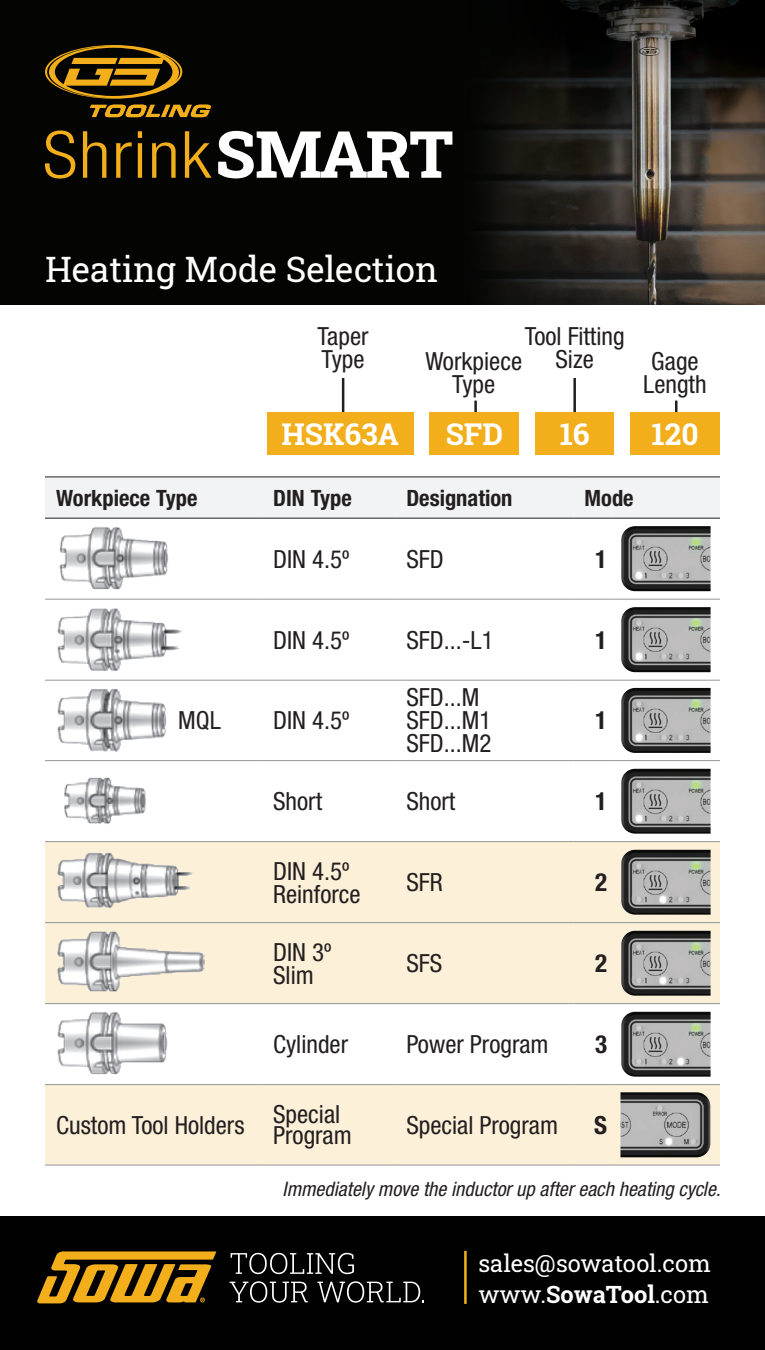
<style>
.page{position:relative;width:765px;height:1350px;background:#fff}
.page>*{position:absolute;margin:0;border:0;box-sizing:border-box;transform-origin:0 0}
.t1{font:35px "Roboto Slab";color:#fff}
.t2{font:700 30px "Roboto Slab";color:#fff}
.t3{font:condensed 25px/22.5px "Helvetica Neue LT Pro";color:#231f20;text-align:center}
.t4{font:700 condensed 25px "Helvetica Neue LT Pro";color:#231f20}
.t5{font:23.75px "Roboto Slab";color:#fff}
.t6{font:700 condensed 22.5px "Helvetica Neue LT Pro";color:#231f20}
.t7{font:italic condensed 20px "Helvetica Neue LT Pro";color:#231f20}
.s1{font-weight:700}
</style>
<div class="page">
<img style="left:0;top:0;width:765px;height:304px">
<svg style="left:45px;top:45px;width:137px;height:54px;background:#5f460c"></svg>
<svg style="left:90px;top:105px;width:121px;height:12px"></svg>
<svg style="left:45px;top:131px;width:30px;height:48px"></svg>
<svg style="left:83px;top:131px;width:23px;height:47px"></svg>
<svg style="left:116px;top:142px;width:16px;height:36px"></svg>
<hr style="left:138px;top:143px;width:4px;height:35px;background:#f2ae1b">
<svg style="left:138px;top:131px;width:4px;height:7px"></svg>
<svg style="left:152px;top:142px;width:24px;height:36px"></svg>
<svg style="left:185px;top:131px;width:26px;height:47px"></svg>
<svg style="left:218px;top:131px;width:234px;height:47px"></svg>
<div style="left:0;top:1217px;width:765px;height:133px;background:#010101"></div>
<svg style="left:231px;top:1253px;width:123px;height:21px"></svg>
<svg style="left:230px;top:1281px;width:78px;height:22px"></svg>
<svg style="left:317px;top:1281px;width:107px;height:22px"></svg>
<svg style="left:37px;top:1251px;width:179px;height:52px"></svg>
<hr style="left:464px;top:1251px;width:3px;height:53px;background:#f2ae1b">
<div style="left:45px;top:477px;width:675px;height:41px;background:#f2f3f4"></div>
<svg style="left:45px;top:842px;width:675px;height:323px;fill:#fcf0d9"></svg>
<hr style="left:45px;top:599px;width:217px;height:1px;background:#939598">
<hr style="left:262px;top:599px;width:133px;height:1px;background:#939598">
<hr style="left:45px;top:680px;width:217px;height:1px;background:#939598">
<hr style="left:262px;top:680px;width:133px;height:1px;background:#939598">
<hr style="left:45px;top:760px;width:217px;height:1px;background:#939598">
<hr style="left:262px;top:760px;width:133px;height:1px;background:#939598">
<hr style="left:45px;top:841px;width:217px;height:1px;background:#939598">
<hr style="left:262px;top:841px;width:133px;height:1px;background:#939598">
<hr style="left:45px;top:922px;width:217px;height:1px;background:#939598">
<hr style="left:262px;top:922px;width:133px;height:1px;background:#939598">
<hr style="left:45px;top:1003px;width:217px;height:1px;background:#939598">
<hr style="left:262px;top:1003px;width:133px;height:1px;background:#939598">
<hr style="left:45px;top:1084px;width:217px;height:1px;background:#939598">
<hr style="left:262px;top:1084px;width:133px;height:1px;background:#939598">
<hr style="left:45px;top:1165px;width:217px;height:1px;background:#939598">
<hr style="left:262px;top:1165px;width:133px;height:1px;background:#939598">
<hr style="left:395px;top:599px;width:178px;height:1px;background:#939598">
<hr style="left:573px;top:599px;width:38px;height:1px;background:#939598">
<hr style="left:611px;top:599px;width:109px;height:1px;background:#939598">
<hr style="left:395px;top:680px;width:178px;height:1px;background:#939598">
<hr style="left:573px;top:680px;width:38px;height:1px;background:#939598">
<hr style="left:611px;top:680px;width:109px;height:1px;background:#939598">
<hr style="left:395px;top:760px;width:178px;height:1px;background:#939598">
<hr style="left:573px;top:760px;width:38px;height:1px;background:#939598">
<hr style="left:611px;top:760px;width:109px;height:1px;background:#939598">
<hr style="left:395px;top:841px;width:178px;height:1px;background:#939598">
<hr style="left:573px;top:841px;width:38px;height:1px;background:#939598">
<hr style="left:611px;top:841px;width:109px;height:1px;background:#939598">
<hr style="left:395px;top:922px;width:178px;height:1px;background:#939598">
<hr style="left:573px;top:922px;width:38px;height:1px;background:#939598">
<hr style="left:611px;top:922px;width:109px;height:1px;background:#939598">
<hr style="left:395px;top:1003px;width:178px;height:1px;background:#939598">
<hr style="left:573px;top:1003px;width:38px;height:1px;background:#939598">
<hr style="left:611px;top:1003px;width:109px;height:1px;background:#939598">
<hr style="left:395px;top:1084px;width:178px;height:1px;background:#939598">
<hr style="left:573px;top:1084px;width:38px;height:1px;background:#939598">
<hr style="left:611px;top:1084px;width:109px;height:1px;background:#939598">
<hr style="left:395px;top:1165px;width:178px;height:1px;background:#939598">
<hr style="left:573px;top:1165px;width:38px;height:1px;background:#939598">
<hr style="left:611px;top:1165px;width:109px;height:1px;background:#939598">
<hr style="left:45px;top:518px;width:217px;height:1px;background:#231f20">
<hr style="left:262px;top:518px;width:133px;height:1px;background:#231f20">
<hr style="left:395px;top:518px;width:178px;height:1px;background:#231f20">
<hr style="left:45px;top:476px;width:217px;height:1px;background:#231f20">
<hr style="left:262px;top:476px;width:133px;height:1px;background:#231f20">
<hr style="left:395px;top:476px;width:178px;height:1px;background:#231f20">
<hr style="left:573px;top:476px;width:38px;height:1px;background:#231f20">
<hr style="left:611px;top:476px;width:109px;height:1px;background:#231f20">
<hr style="left:573px;top:518px;width:38px;height:1px;background:#231f20">
<hr style="left:611px;top:518px;width:109px;height:1px;background:#231f20">
<img style="left:59px;top:527px;width:110px;height:63px">
<img style="left:621px;top:526px;width:90px;height:65px">
<img style="left:57px;top:608px;width:125px;height:63px">
<img style="left:621px;top:607px;width:90px;height:65px">
<img style="left:57px;top:689px;width:109px;height:63px">
<img style="left:621px;top:688px;width:90px;height:65px">
<img style="left:64px;top:777px;width:82px;height:47px">
<img style="left:621px;top:769px;width:90px;height:65px">
<img style="left:49px;top:849px;width:156px;height:66px">
<img style="left:621px;top:850px;width:90px;height:65px">
<img style="left:49px;top:930px;width:156px;height:66px">
<img style="left:621px;top:931px;width:90px;height:65px">
<img style="left:49px;top:1011px;width:156px;height:66px">
<img style="left:621px;top:1012px;width:90px;height:65px">
<img style="left:620px;top:1092px;width:90px;height:65px">
<hr style="left:342px;top:378px;width:2px;height:37px;background:#231f20">
<hr style="left:573px;top:378px;width:3px;height:37px;background:#231f20">
<hr style="left:474px;top:401px;width:3px;height:14px;background:#231f20">
<hr style="left:675px;top:401px;width:3px;height:14px;background:#231f20">
<div style="left:267px;top:412px;width:146px;height:43px;background:#f2ae1b"></div>
<div style="left:429px;top:412px;width:90px;height:43px;background:#f2ae1b"></div>
<div style="left:535px;top:412px;width:79px;height:43px;background:#f2ae1b"></div>
<div style="left:630px;top:412px;width:90px;height:43px;background:#f2ae1b"></div>
<p class="t1" style="left:45px;top:245px;width:395px">Heating Mode Selection</p>
<p class="t3" style="left:318px;top:325px;width:53px;text-align:left">Taper<br>Type</p>
<p class="t3" style="left:525px;top:325px;width:101px">Tool Fitting<br>Size</p>
<p class="t3" style="left:425px;top:350px;width:98px">Workpiece<br>Type</p>
<p class="t3" style="left:643px;top:350px;width:65px">Gage<br>Length</p>
<p class="t2" style="left:281px;top:413px;width:119px">HSK63A</p>
<p class="t2" style="left:446px;top:413px;width:59px">SFD</p>
<p class="t2" style="left:560px;top:413px;width:32px">16</p>
<p class="t2" style="left:652px;top:413px;width:48px">120</p>
<p class="t6" style="left:56px;top:484px;width:143px">Workpiece Type</p>
<p class="t6" style="left:273px;top:484px;width:80px">DIN Type</p>
<p class="t6" style="left:406px;top:484px;width:108px">Designation</p>
<p class="t6" style="left:585px;top:484px;width:51px">Mode</p>
<p class="t3" style="left:273px;top:547px;width:78px">DIN 4.5º</p>
<p class="t3" style="left:406px;top:547px;width:39px">SFD</p>
<p class="t4" style="left:595px;top:544px;width:14px">1</p>
<p class="t3" style="left:178px;top:709px;width:44px">MQL</p>
<p class="t3" style="left:273px;top:628px;width:78px">DIN 4.5º</p>
<p class="t3" style="left:406px;top:628px;width:89px">SFD...-L1</p>
<p class="t4" style="left:595px;top:625px;width:14px">1</p>
<p class="t3" style="left:273px;top:709px;width:78px">DIN 4.5º</p>
<p class="t3" style="left:406px;top:686px;width:75px">SFD...M</p>
<p class="t3" style="left:406px;top:709px;width:87px">SFD...M1</p>
<p class="t3" style="left:406px;top:732px;width:87px">SFD...M2</p>
<p class="t4" style="left:595px;top:705px;width:14px">1</p>
<p class="t3" style="left:273px;top:790px;width:51px">Short</p>
<p class="t3" style="left:406px;top:790px;width:51px">Short</p>
<p class="t4" style="left:595px;top:786px;width:14px">1</p>
<p class="t3" style="left:273px;top:859px;width:78px">DIN 4.5º</p>
<p class="t3" style="left:273px;top:882px;width:89px">Reinforce</p>
<p class="t3" style="left:273px;top:940px;width:60px">DIN 3º</p>
<p class="t3" style="left:273px;top:963px;width:42px">Slim</p>
<p class="t3" style="left:406px;top:871px;width:38px">SFR</p>
<p class="t4" style="left:595px;top:867px;width:14px">2</p>
<p class="t3" style="left:406px;top:952px;width:38px">SFS</p>
<p class="t4" style="left:595px;top:948px;width:14px">2</p>
<p class="t3" style="left:273px;top:1033px;width:76px">Cylinder</p>
<p class="t3" style="left:406px;top:1033px;width:144px">Power Program</p>
<p class="t4" style="left:595px;top:1029px;width:14px">3</p>
<p class="t3" style="left:56px;top:1113px;width:190px">Custom Tool Holders</p>
<p class="t3" style="left:273px;top:1103px;width:80px;line-height:21.2px;text-align:left">Special<br>Program</p>
<p class="t3" style="left:406px;top:1113px;width:153px">Special Program</p>
<p class="t4" style="left:594px;top:1110px;width:14px">S</p>
<p class="t7" style="left:283px;top:1177px;width:440px">Immediately move the inductor up after each heating cycle.</p>
<p class="t5" style="left:478px;top:1248px;width:234px">sales@sowatool.com</p>
<p class="t5" style="left:478px;top:1278px;width:232px">www.<span class="s1">SowaTool</span>.com</p>
</div>
